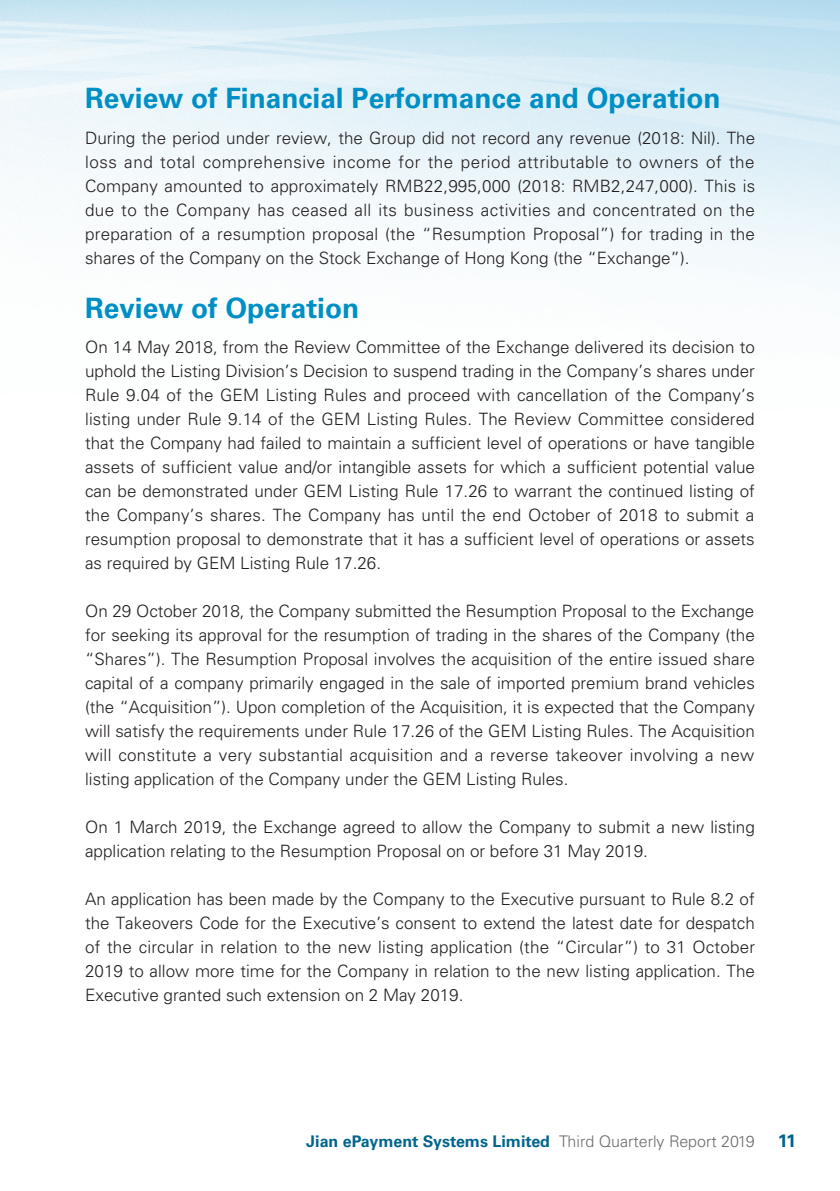
<style>
.page{position:relative;width:840px;height:1191px;background:#fff}
.page>*{position:absolute;margin:0;border:0;box-sizing:border-box;transform-origin:0 0}
.t1{font:700 28px "Univers LT Std";color:#008fc5}
.t2{font:700 18px "Univers LT Std";color:#00648b}
.t3{font:300 17px/24px "Univers LT Std";color:#231f20;text-align:justify}
.t4{font:700 16px "Univers LT Std";color:#00648b}
.s1{font-weight:300;color:#6c6d70}
</style>
<div class="page">
<h1 class="t1" style="left:85px;top:82px;width:636px">Review of Financial Performance and Operation</h1>
<p class="t3" style="left:85px;top:126px;width:671px">During the period under review, the Group did not record any revenue (2018: Nil). The loss and total comprehensive income for the period attributable to owners of the Company amounted to approximately RMB22,995,000 (2018: RMB2,247,000). This is due to the Company has ceased all its business activities and concentrated on the preparation of a resumption proposal (the “Resumption Proposal”) for trading in the shares of the Company on the Stock Exchange of Hong Kong (the “Exchange”).</p>
<h1 class="t1" style="left:85px;top:291px;width:275px">Review of Operation</h1>
<p class="t3" style="left:85px;top:335px;width:671px">On 14 May 2018, from the Review Committee of the Exchange delivered its decision to uphold the Listing Division’s Decision to suspend trading in the Company’s shares under Rule 9.04 of the GEM Listing Rules and proceed with cancellation of the Company’s listing under Rule 9.14 of the GEM Listing Rules. The Review Committee considered that the Company had failed to maintain a sufficient level of operations or have tangible assets of sufficient value and/or intangible assets for which a sufficient potential value can be demonstrated under GEM Listing Rule 17.26 to warrant the continued listing of the Company’s shares. The Company has until the end October of 2018 to submit a resumption proposal to demonstrate that it has a sufficient level of operations or assets as required by GEM Listing Rule 17.26.</p>
<p class="t3" style="left:85px;top:599px;width:671px">On 29 October 2018, the Company submitted the Resumption Proposal to the Exchange for seeking its approval for the resumption of trading in the shares of the Company (the “Shares”). The Resumption Proposal involves the acquisition of the entire issued share capital of a company primarily engaged in the sale of imported premium brand vehicles (the “Acquisition”). Upon completion of the Acquisition, it is expected that the Company will satisfy the requirements under Rule 17.26 of the GEM Listing Rules. The Acquisition will constitute a very substantial acquisition and a reverse takeover involving a new listing application of the Company under the GEM Listing Rules.</p>
<p class="t3" style="left:85px;top:815px;width:671px">On 1 March 2019, the Exchange agreed to allow the Company to submit a new listing application relating to the Resumption Proposal on or before 31 May 2019.</p>
<p class="t3" style="left:85px;top:887px;width:671px">An application has been made by the Company to the Executive pursuant to Rule 8.2 of the Takeovers Code for the Executive’s consent to extend the latest date for despatch of the circular in relation to the new listing application (the “Circular”) to 31 October 2019 to allow more time for the Company in relation to the new listing application. The Executive granted such extension on 2 May 2019.</p>
<p class="t4" style="left:306px;top:1132px;width:450px">Jian ePayment Systems Limited <span class="s1">Third Quarterly Report 2019</span></p>
<p class="t2" style="left:777px;top:1129px;width:20px">11</p>
</div>
